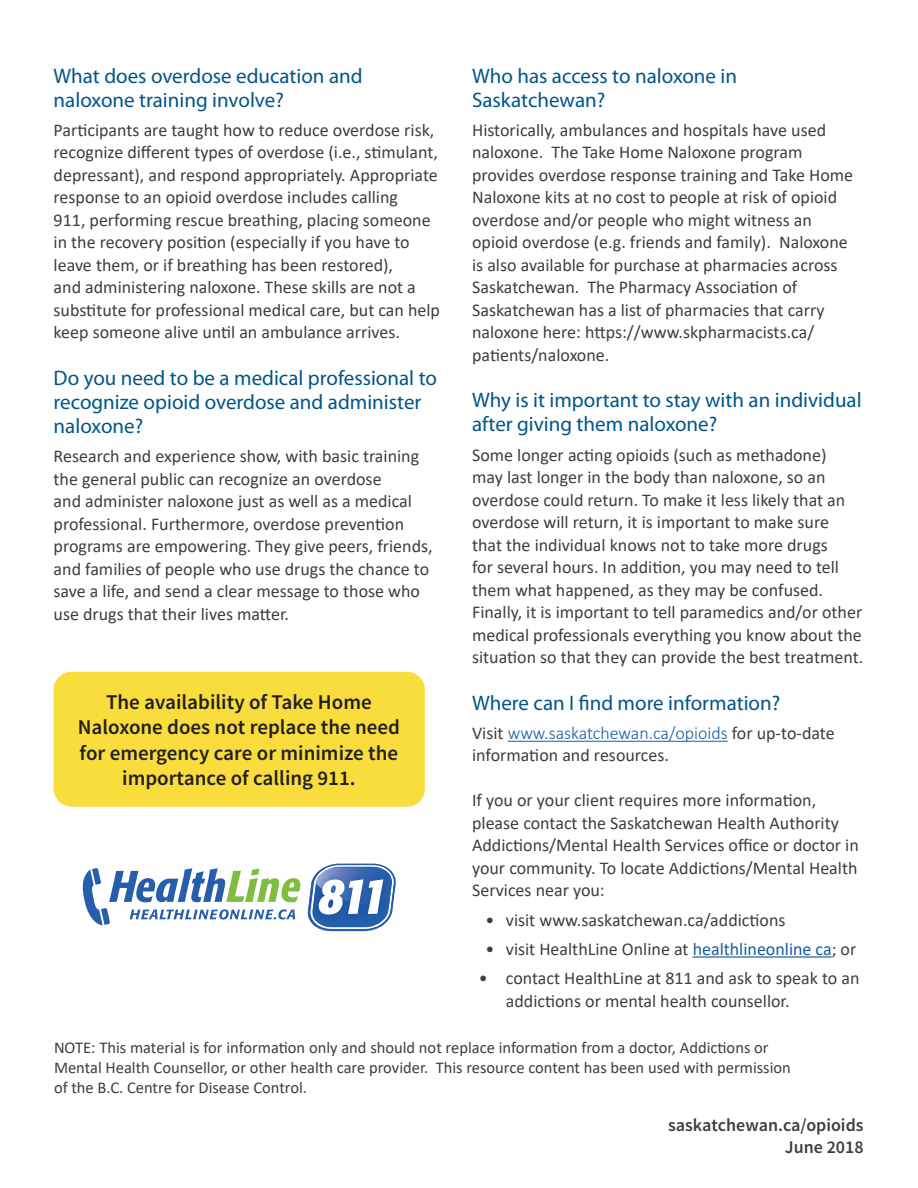
<style>
.page{position:relative;width:918px;height:1188px;background:#fff}
.page>*{position:absolute;margin:0;border:0;box-sizing:border-box;transform-origin:0 0}
.t1{font:21px/24px "Myriad Pro";color:#01558a}
.t2{font:600 21px/25.5px "Source Sans Pro";color:#231f20;text-align:center}
.t3{font:18px/22.5px "Calibri";color:#3e3e3f}
.t4{font:600 18px/22.5px "Source Sans Pro";color:#3e3e3f;text-align:right}
.t5{font:16.5px/19.5px "Calibri";color:#3e3e3f}
.s1{font-weight:300;color:#175d9e}
.s2{color:#175d9e}
</style>
<div class="page">
<hr style="left:508px;top:741px;width:220px;height:1px;background:#175d9e">
<hr style="left:693px;top:956px;width:139px;height:2px;background:#175d9e">
<svg style="left:307px;top:864px;width:89px;height:67px"></svg>
<svg style="left:83px;top:868px;width:217px;height:57px"></svg>
<div style="left:54px;top:672px;width:371px;height:135px;background:#f9dd3c;border-radius:18px"></div>
<p class="t1" style="left:54px;top:63px;width:311px">What does overdose education and naloxone training involve?</p>
<p class="t3" style="left:54px;top:118px;width:388px">Participants are taught how to reduce overdose risk, recognize different types of overdose (i.e., stimulant, depressant), and respond appropriately. Appropriate response to an opioid overdose includes calling<br>911, performing rescue breathing, placing someone in the recovery position (especially if you have to leave them, or if breathing has been restored),<br>and administering naloxone. These skills are not a substitute for professional medical care, but can help keep someone alive until an ambulance arrives.</p>
<p class="t1" style="left:54px;top:366px;width:385px">Do you need to be a medical professional to recognize opioid overdose and administer naloxone?</p>
<p class="t3" style="left:54px;top:445px;width:381px">Research and experience show, with basic training the general public can recognize an overdose<br>and administer naloxone just as well as a medical professional. Furthermore, overdose prevention programs are empowering. They give peers, friends, and families of people who use drugs the chance to save a life, and send a clear message to those who use drugs that their lives matter.</p>
<p class="t2" style="left:78px;top:690px;width:324px">The availability of Take Home<br>Naloxone does not replace the need for emergency care or minimize the importance of calling 911.</p>
<p class="t1" style="left:472px;top:63px;width:267px">Who has access to naloxone in<br>Saskatchewan?</p>
<p class="t3" style="left:472px;top:118px;width:383px">Historically, ambulances and hospitals have used naloxone. The Take Home Naloxone program provides overdose response training and Take Home Naloxone kits at no cost to people at risk of opioid overdose and/or people who might witness an opioid overdose (e.g. friends and family). Naloxone is also available for purchase at pharmacies across Saskatchewan. The Pharmacy Association of Saskatchewan has a list of pharmacies that carry naloxone here: https://www.skpharmacists.ca/ patients/naloxone.</p>
<p class="t1" style="left:472px;top:388px;width:391px">Why is it important to stay with an individual after giving them naloxone?</p>
<p class="t3" style="left:472px;top:443px;width:393px">Some longer acting opioids (such as methadone)<br>may last longer in the body than naloxone, so an overdose could return. To make it less likely that an overdose will return, it is important to make sure that the individual knows not to take more drugs<br>for several hours. In addition, you may need to tell them what happened, as they may be confused.<br>Finally, it is important to tell paramedics and/or other medical professionals everything you know about the situation so that they can provide the best treatment.</p>
<p class="t1" style="left:472px;top:690px;width:310px">Where can I find more information?</p>
<p class="t3" style="left:472px;top:721px;width:364px">Visit <span class="s1">www.saskatchewan.ca/opioids</span> for up-to-date information and resources.</p>
<p class="t3" style="left:472px;top:789px;width:388px">If you or your client requires more information, please contact the Saskatchewan Health Authority Addictions/Mental Health Services office or doctor in your community. To locate Addictions/Mental Health Services near you:</p>
<p class="t3" style="left:486px;top:908px;width:301px">• visit www.saskatchewan.ca/addictions</p>
<p class="t3" style="left:486px;top:937px;width:372px">• visit HealthLine Online at <span class="s2">healthlineonline ca</span>; or</p>
<p class="t3" style="left:506px;top:967px;width:355px;text-indent:-27px">• contact HealthLine at 811 and ask to speak to an addictions or mental health counsellor.</p>
<p class="t5" style="left:54px;top:1038px;width:738px">NOTE: This material is for information only and should not replace information from a doctor, Addictions or<br>Mental Health Counsellor, or other health care provider. This resource content has been used with permission of the B.C. Centre for Disease Control.</p>
<p class="t4" style="left:668px;top:1114px;width:197px">saskatchewan.ca/opioids<br>June 2018</p>
</div>
